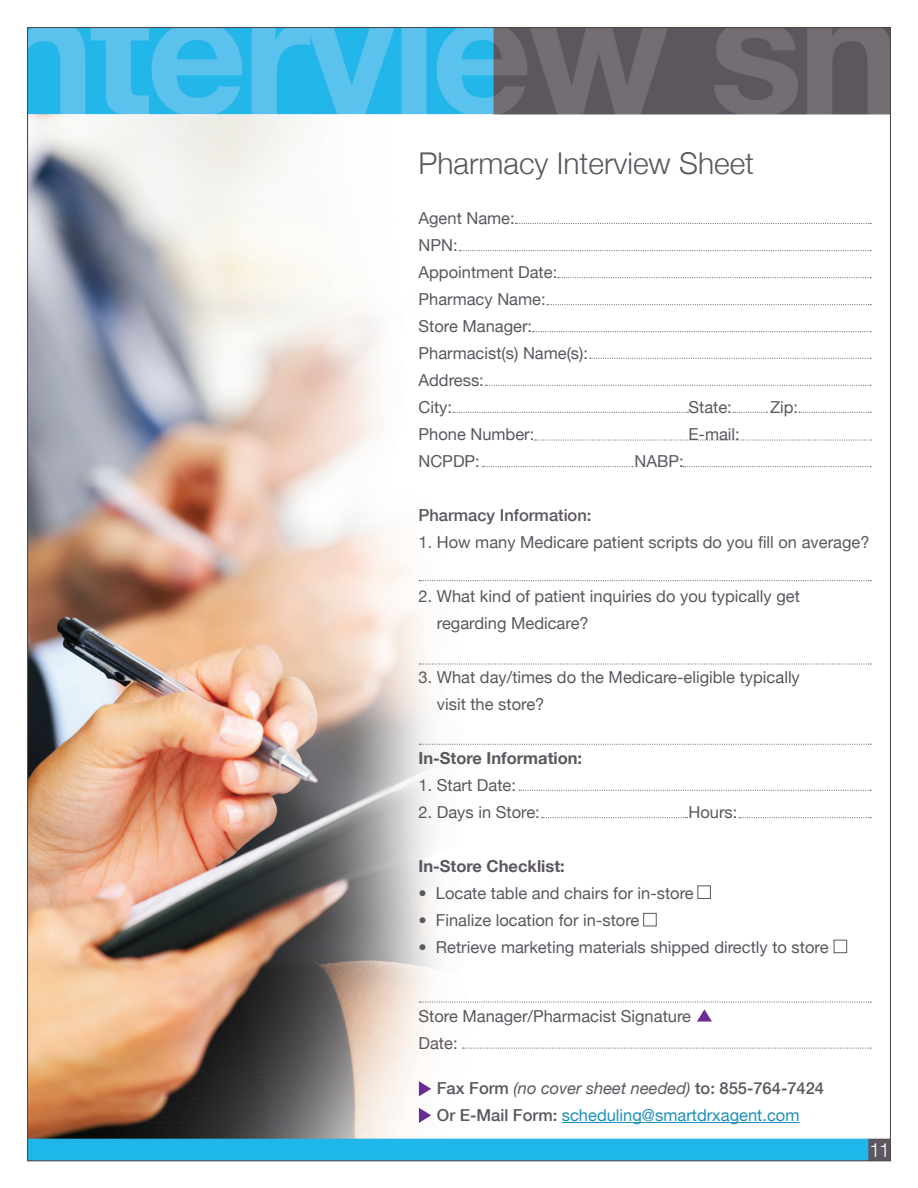
<style>
.page{position:relative;width:918px;height:1188px;background:#fff}
.page>*{position:absolute;margin:0;border:0;box-sizing:border-box;transform-origin:0 0}
.t1{font:300 30px "Helvetica Neue";color:#5c565f}
.t2{font:300 19.5px "Helvetica Neue";color:#fff}
.t3{font:16.5px/27px "Helvetica Neue";color:#5c565f}
.t4{font:500 16.5px "Helvetica Neue";color:#5c565f}
.t5{font:16.5px "Helvetica Neue";color:#1e90ba}
.t6{font:700 16.5px "Helvetica Neue";color:#5c565f}
.s1{font-weight:400;font-style:italic}
.s2{font-weight:500;color:#5c565f}
</style>
<div class="page">
<img style="left:27px;top:27px;width:864px;height:1135px">
<hr style="left:562px;top:1122px;width:237px;height:1px;background:#1e90ba">
<svg style="left:515px;top:223px;width:356px;height:1px"></svg>
<svg style="left:459px;top:250px;width:412px;height:1px"></svg>
<svg style="left:558px;top:277px;width:313px;height:1px"></svg>
<svg style="left:547px;top:304px;width:324px;height:1px"></svg>
<svg style="left:532px;top:331px;width:339px;height:1px"></svg>
<svg style="left:590px;top:358px;width:281px;height:1px"></svg>
<svg style="left:485px;top:385px;width:386px;height:1px"></svg>
<svg style="left:799px;top:412px;width:72px;height:1px"></svg>
<svg style="left:733px;top:412px;width:34px;height:1px"></svg>
<svg style="left:453px;top:412px;width:236px;height:1px"></svg>
<svg style="left:534px;top:440px;width:337px;height:1px"></svg>
<svg style="left:683px;top:466px;width:188px;height:1px"></svg>
<svg style="left:483px;top:466px;width:150px;height:1px"></svg>
<svg style="left:419px;top:580px;width:452px;height:1px"></svg>
<svg style="left:419px;top:663px;width:452px;height:2px"></svg>
<svg style="left:419px;top:744px;width:452px;height:1px"></svg>
<svg style="left:519px;top:790px;width:352px;height:1px"></svg>
<svg style="left:739px;top:817px;width:132px;height:1px"></svg>
<svg style="left:542px;top:817px;width:146px;height:1px"></svg>
<svg style="left:463px;top:1048px;width:408px;height:1px"></svg>
<div style="left:697px;top:885px;width:14px;height:14px;border:1px solid #5c565f"></div>
<div style="left:643px;top:913px;width:14px;height:13px;border:1px solid #5c565f"></div>
<div style="left:834px;top:940px;width:13px;height:13px;border:1px solid #5c565f"></div>
<svg style="left:409px;top:1079px;width:24px;height:47px"></svg>
<svg style="left:419px;top:1002px;width:452px;height:30px"></svg>
<p class="t1" style="left:418px;top:139px;width:337px">Pharmacy Interview Sheet</p>
<p class="t3" style="left:418px;top:203px;width:98px">Agent Name:<br>NPN:</p>
<p class="t3" style="left:418px;top:257px;width:140px">Appointment Date:</p>
<p class="t3" style="left:418px;top:284px;width:129px">Pharmacy Name:</p>
<p class="t3" style="left:418px;top:311px;width:115px">Store Manager:</p>
<p class="t3" style="left:418px;top:338px;width:171px">Pharmacist(s) Name(s):</p>
<p class="t3" style="left:418px;top:365px;width:67px">Address:</p>
<p class="t3" style="left:418px;top:392px;width:35px">City:</p>
<p class="t3" style="left:689px;top:392px;width:45px">State:</p>
<p class="t3" style="left:770px;top:392px;width:30px">Zip:</p>
<p class="t3" style="left:418px;top:419px;width:117px">Phone Number:</p>
<p class="t3" style="left:689px;top:419px;width:53px">E-mail:</p>
<p class="t3" style="left:418px;top:446px;width:63px">NCPDP:</p>
<p class="t3" style="left:635px;top:446px;width:51px">NABP:</p>
<p class="t4" style="left:418px;top:502px;width:175px">Pharmacy Information:</p>
<p class="t3" style="left:418px;top:527px;width:453px">1. How many Medicare patient scripts do you fill on average?</p>
<p class="t3" style="left:437px;top:581px;width:365px;text-indent:-18px">2. What kind of patient inquiries do you typically get regarding Medicare?</p>
<p class="t3" style="left:437px;top:662px;width:365px;text-indent:-18px">3. What day/times do the Medicare-eligible typically visit the store?</p>
<p class="t6" style="left:418px;top:743px;width:165px">In-Store Information:</p>
<p class="t3" style="left:418px;top:770px;width:99px">1. Start Date:</p>
<p class="t3" style="left:418px;top:797px;width:123px">2. Days in Store:</p>
<p class="t3" style="left:689px;top:797px;width:50px">Hours:</p>
<p class="t6" style="left:418px;top:851px;width:148px">In-Store Checklist:</p>
<p class="t3" style="left:418px;top:878px;width:277px">• Locate table and chairs for in-store</p>
<p class="t3" style="left:418px;top:905px;width:222px">• Finalize location for in-store</p>
<p class="t3" style="left:418px;top:932px;width:412px">• Retrieve marketing materials shipped directly to store</p>
<p class="t3" style="left:418px;top:1001px;width:274px">Store Manager/Pharmacist Signature</p>
<p class="t3" style="left:418px;top:1028px;width:41px">Date:</p>
<p class="t4" style="left:437px;top:1075px;width:389px">Fax Form <span class="s1">(no cover sheet needed)</span> to: 855-764-7424</p>
<p class="t5" style="left:437px;top:1101px;width:364px"><span class="s2">Or E-Mail Form:</span> scheduling@smartdrxagent.com</p>
<p class="t2" style="left:870px;top:1134px;width:22px">11</p>
</div>
